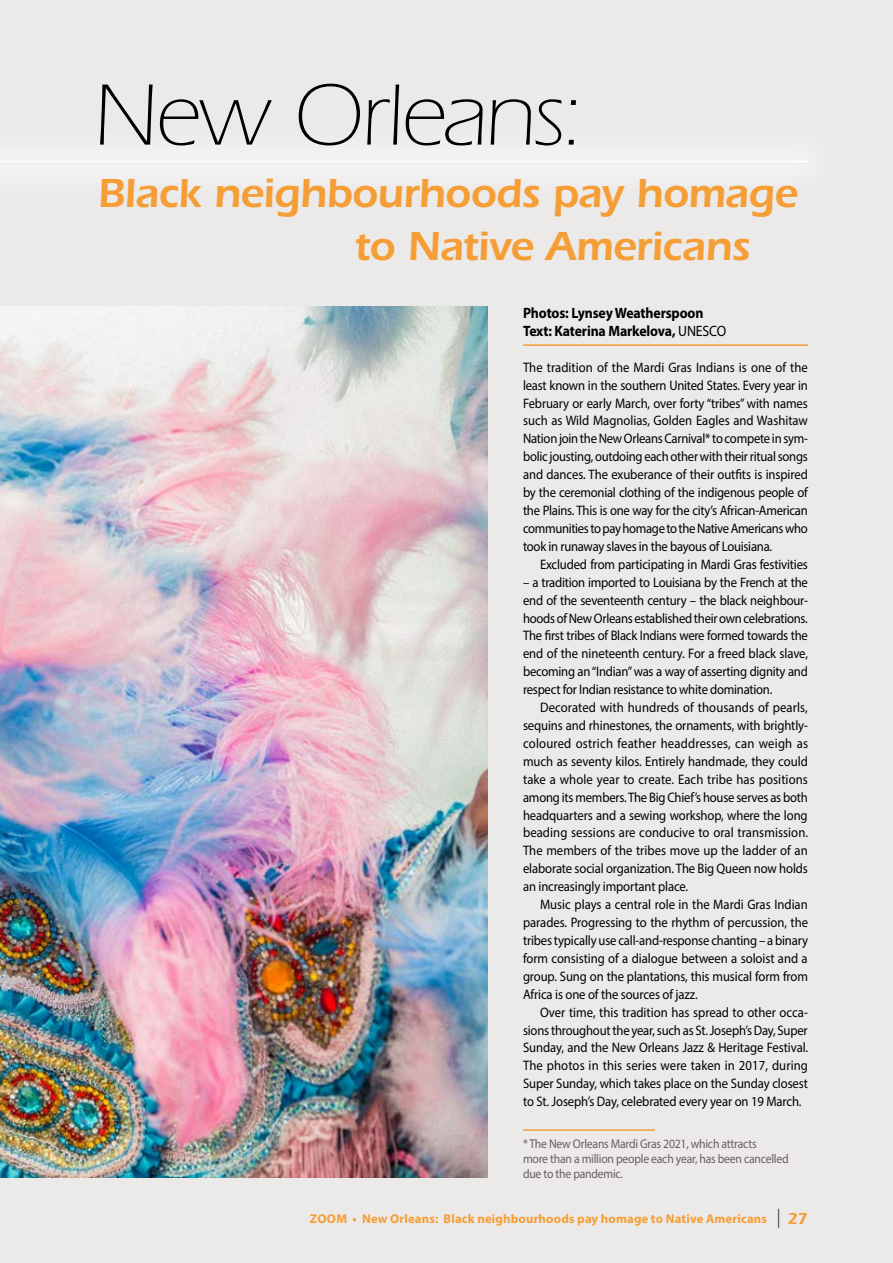
<style>
.page{position:relative;width:893px;height:1263px;background:#ece9e9}
.page>*{position:absolute;margin:0;border:0;box-sizing:border-box;transform-origin:0 0}
.t1{font:300 90px "ITC Eras Std";letter-spacing:-.03em;color:#000}
.t2{font:600 42px/52.5px "ITC Eras Std";letter-spacing:-.015em;color:#f59e36}
.t3{font:700 15px/17.9px "Myriad Pro";letter-spacing:-.01em;color:#000;scale:.92 1}
.t4{font:13.8px/17.9px "Myriad Pro";letter-spacing:-.015em;color:#000;text-align:justify;scale:.92 1}
.t5{font:12.75px/15px "Myriad Pro";letter-spacing:-.02em;color:#695e62;scale:.92 1}
.t6{font:700 12.75px "Myriad Pro";letter-spacing:.01em;color:#f59e36}
.s1{font-weight:400}
.s2{font-weight:400;font-size:18.9px;color:#000}
.s3{font-family:"ITC Eras Std";font-weight:600;font-size:16.5px}
</style>
<div class="page">
<hr style="left:0;top:161px;width:808px;height:1px;background:#fff">
<img style="left:0;top:306px;width:488px;height:872px">
<hr style="left:523px;top:344px;width:285px;height:2px;background:#f59e36">
<hr style="left:523px;top:1129px;width:132px;height:2px;background:#f59e36">
<h1 class="t1" style="left:93px;top:66px;width:492px">New Orleans:</h1>
<h2 class="t2" style="left:354px;top:167px;width:445px;text-indent:-257px">Black neighbourhoods pay homage to Native Americans</h2>
<p class="t3" style="left:523px;top:303px;width:222px">Photos: Lynsey Weatherspoon<br>Text: Katerina Markelova, <span class="s1">UNESCO</span></p>
<p class="t4" style="left:523px;top:358px;width:311px">The tradition of the Mardi Gras Indians is one of the least known in the southern United States. Every year in February or early March, over forty “tribes” with names such as Wild Magnolias, Golden Eagles and Washitaw Nation join the New Orleans Carnival* to compete in sym&shy;bolic jousting, outdoing each other with their ritual songs and dances. The exuberance of their outfits is inspired by the ceremonial clothing of the indigenous people of the Plains. This is one way for the city’s African-American communities to pay homage to the Native Americans who took in runaway slaves in the bayous of Louisiana.</p>
<p class="t4" style="left:540px;top:555px;width:293px">Excluded from participating in Mardi Gras festivities</p>
<p class="t4" style="left:523px;top:573px;width:311px">– a tradition imported to Louisiana by the French at the end of the seventeenth century – the black neighbour&shy;hoods of New Orleans established their own celebrations.<br>The first tribes of Black Indians were formed towards the end of the nineteenth century. For a freed black slave, becoming an “Indian” was a way of asserting dignity and respect for Indian resistance to white domination.</p>
<p class="t4" style="left:523px;top:698px;width:311px;text-indent:17px">Decorated with hundreds of thousands of pearls, sequins and rhinestones, the ornaments, with brightly&shy;coloured ostrich feather headdresses, can weigh as much as seventy kilos. Entirely handmade, they could take a whole year to create. Each tribe has positions among its members. The Big Chief’s house serves as both headquarters and a sewing workshop, where the long beading sessions are conducive to oral transmission.<br>The members of the tribes move up the ladder of an elaborate social organization. The Big Queen now holds an increasingly important place.</p>
<p class="t4" style="left:523px;top:895px;width:311px;text-indent:17px">Music plays a central role in the Mardi Gras Indian parades. Progressing to the rhythm of percussion, the tribes typically use call-and-response chanting – a binary form consisting of a dialogue between a soloist and a group. Sung on the plantations, this musical form from Africa is one of the sources of jazz.</p>
<p class="t4" style="left:523px;top:1003px;width:311px;text-indent:17px">Over time, this tradition has spread to other occa&shy;sions throughout the year, such as St. Joseph’s Day, Super Sunday, and the New Orleans Jazz &amp; Heritage Festival.<br>The photos in this series were taken in 2017, during Super Sunday, which takes place on the Sunday closest to St. Joseph’s Day, celebrated every year on 19 March.</p>
<p class="t5" style="left:523px;top:1136px;width:290px">* The New Orleans Mardi Gras 2021, which attracts<br>more than a million people each year, has been cancelled due to the pandemic.</p>
<p class="t6" style="left:310px;top:1210px;width:500px">ZOOM • New Orleans: Black neighbourhoods pay homage to Native Americans <span class="s2">|</span> <span class="s3">27</span></p>
</div>
